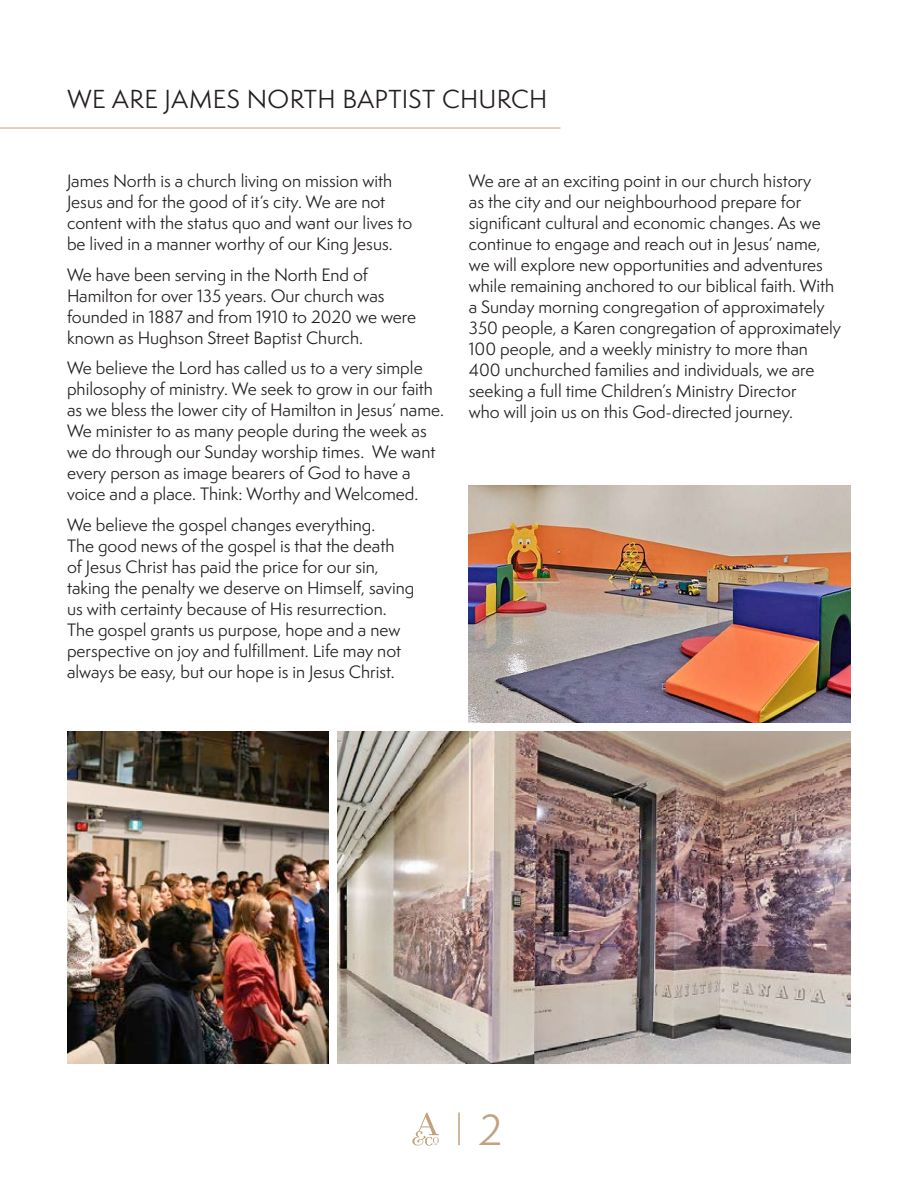
<style>
.page{position:relative;width:918px;height:1188px;background:#fff}
.page>*{position:absolute;margin:0;border:0;box-sizing:border-box;transform-origin:0 0}
.t1{font:40.5px "Semplicita Pro";color:#c0a37e}
.t2{font:24px "Semplicita Pro";letter-spacing:.015em;color:#231e20}
.t3{font:16.5px/21px "Semplicita Pro";color:#231e20}
</style>
<div class="page">
<svg style="left:412px;top:1113px;width:27px;height:33px"></svg>
<hr style="left:458px;top:1113px;width:2px;height:32px;background:#c0a37e">
<hr style="left:0;top:128px;width:560px;height:1px;background:#c0a37e">
<img style="left:469px;top:485px;width:381px;height:238px">
<img style="left:338px;top:731px;width:512px;height:333px">
<img style="left:68px;top:731px;width:260px;height:333px">
<h2 class="t2" style="left:68px;top:82px;width:481px">WE ARE JAMES NORTH BAPTIST CHURCH</h2>
<p class="t3" style="left:67px;top:170px;width:347px">James North is a church living on mission with Jesus and for the good of it’s city. We are not content with the status quo and want our lives to be lived in a manner worthy of our King Jesus.</p>
<p class="t3" style="left:67px;top:264px;width:351px">We have been serving in the North End of Hamilton for over 135 years. Our church was founded in 1887 and from 1910 to 2020 we were known as Hughson Street Baptist Church.</p>
<p class="t3" style="left:67px;top:357px;width:379px">We believe the Lord has called us to a very simple philosophy of ministry. We seek to grow in our faith as we bless the lower city of Hamilton in Jesus’ name.<br>We minister to as many people during the week as we do through our Sunday worship times. We want every person as image bearers of God to have a voice and a place. Think: Worthy and Welcomed.</p>
<p class="t3" style="left:67px;top:514px;width:349px">We believe the gospel changes everything.<br>The good news of the gospel is that the death<br>of Jesus Christ has paid the price for our sin, taking the penalty we deserve on Himself, saving us with certainty because of His resurrection.<br>The gospel grants us purpose, hope and a new perspective on joy and fulfillment. Life may not always be easy, but our hope is in Jesus Christ.</p>
<p class="t3" style="left:469px;top:170px;width:374px">We are at an exciting point in our church history<br>as the city and our neighbourhood prepare for significant cultural and economic changes. As we continue to engage and reach out in Jesus’ name, we will explore new opportunities and adventures while remaining anchored to our biblical faith. With a Sunday morning congregation of approximately 350 people, a Karen congregation of approximately 100 people, and a weekly ministry to more than 400 unchurched families and individuals, we are seeking a full time Children’s Ministry Director<br>who will join us on this God-directed journey.</p>
<h1 class="t1" style="left:479px;top:1102px;width:25px">2</h1>
</div>
